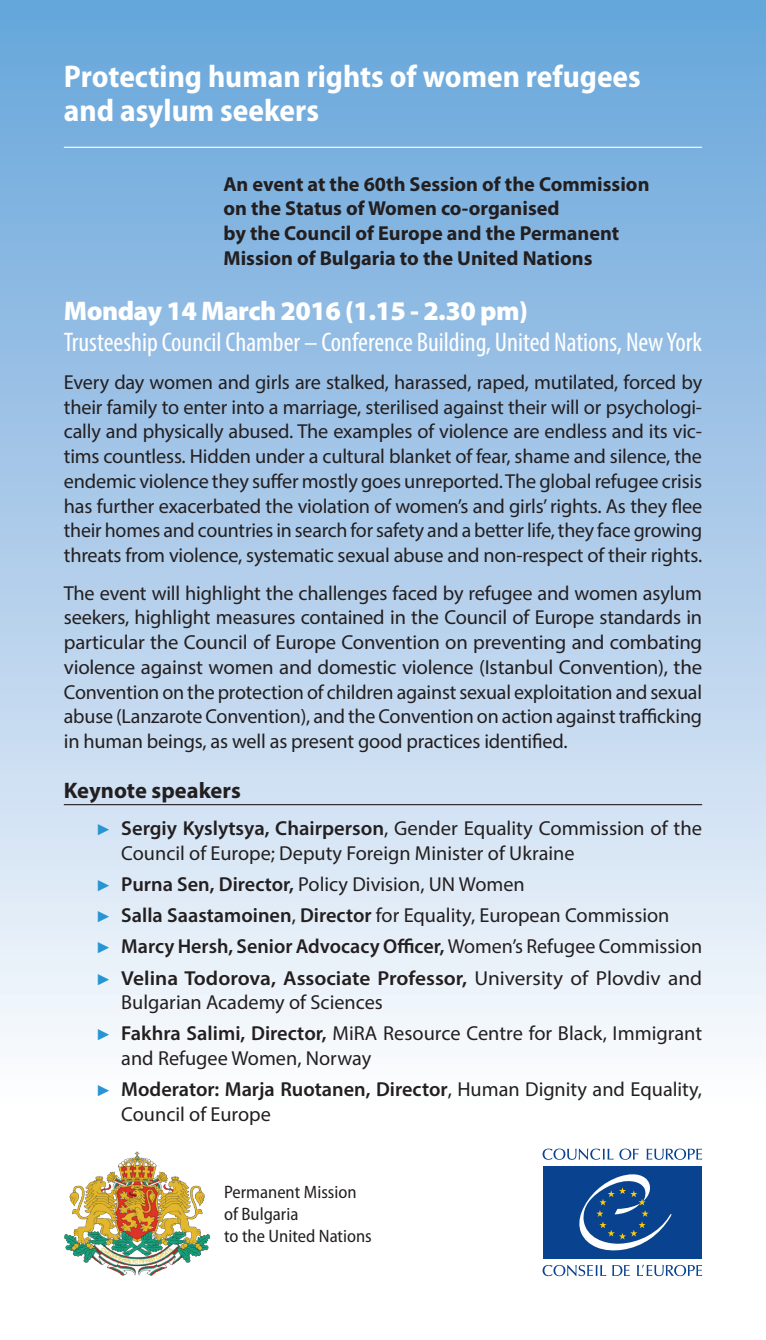
<style>
.page{position:relative;width:766px;height:1340px;background:#fff}
.page>*{position:absolute;margin:0;border:0;box-sizing:border-box;transform-origin:0 0}
.t1{font:700 semi-condensed 31.5px/33.8px "Myriad Pro";color:#fff}
.t2{font:condensed 27px "Myriad Pro";color:#fff}
.t3{font:900 27px "Myriad Pro";letter-spacing:-.02em;color:#fff}
.t4{font:700 22.5px "Myriad Pro";color:#231f20}
.t5{font:20.25px/24.8px "Myriad Pro";color:#231f20}
.t6{font:600 20.25px/31.1px "Myriad Pro";color:#231f20}
.t7{font:700 20.25px/24.8px "Myriad Pro";color:#231f20}
.t8{font:semi-condensed 18px/21.6px "Myriad Pro";color:#231f20}
.s1{font-family:"Arial";font-size:15.75px;color:#2895d3}
.s2{font-weight:600}
.s3{font-family:"Arial";font-weight:400;font-size:15.75px;color:#2895d3}
.s4{font-weight:400}
</style>
<div class="page">
<div style="left:0;top:0;width:765px;height:1105px;background:linear-gradient(to bottom,#65a3da,#fcfbfd)"></div>
<hr style="left:64px;top:147px;width:638px;height:1px;background:#fff">
<hr style="left:64px;top:804px;width:638px;height:1px;background:#231f20">
<svg style="left:619px;top:1148px;width:19px;height:11px"></svg>
<svg style="left:646px;top:1148px;width:56px;height:11px"></svg>
<svg style="left:542px;top:1148px;width:71px;height:11px"></svg>
<svg style="left:637px;top:1264px;width:65px;height:12px"></svg>
<svg style="left:612px;top:1265px;width:17px;height:10px"></svg>
<svg style="left:542px;top:1264px;width:64px;height:12px"></svg>
<div style="left:543px;top:1166px;width:158px;height:92px;background:#09428e"></div>
<svg style="left:579px;top:1174px;width:92px;height:76px"></svg>
<img style="left:64px;top:1151px;width:147px;height:125px">
<h1 class="t1" style="left:64px;top:59px;width:578px">Protecting human rights of women refugees and asylum seekers</h1>
<p class="t7" style="left:223px;top:171px;width:427px">An event at the 60th Session of the Commission on the Status of Women co-organised<br>by the Council of Europe and the Permanent Mission of Bulgaria to the United Nations</p>
<h2 class="t3" style="left:64px;top:292px;width:465px">Monday 14 March 2016 (1.15 - 2.30 pm)</h2>
<h2 class="t2" style="left:64px;top:326px;width:639px">Trusteeship Council Chamber – Conference Building, United Nations, New York</h2>
<p class="t5" style="left:64px;top:369px;width:639px;text-align:justify">Every day women and girls are stalked, harassed, raped, mutilated, forced by their family to enter into a marriage, sterilised against their will or psychologi&shy;cally and physically abused. The examples of violence are endless and its vic&shy;tims countless. Hidden under a cultural blanket of fear, shame and silence, the endemic violence they suffer mostly goes unreported. The global refugee crisis has further exacerbated the violation of women’s and girls’ rights. As they flee their homes and countries in search for safety and a better life, they face growing threats from violence, systematic sexual abuse and non-respect of their rights.</p>
<p class="t5" style="left:64px;top:580px;width:639px;text-align:justify">The event will highlight the challenges faced by refugee and women asylum seekers, highlight measures contained in the Council of Europe standards in particular the Council of Europe Convention on preventing and combating violence against women and domestic violence (Istanbul Convention), the Convention on the protection of children against sexual exploitation and sexual abuse (Lanzarote Convention), and the Convention on action against trafficking in human beings, as well as present good practices identified.</p>
<p class="t4" style="left:64px;top:775px;width:178px">Keynote speakers</p>
<p class="t5" style="left:121px;top:815px;width:582px;text-indent:-26px"><span class="s1">►</span> <span class="s2">Sergiy Kyslytsya, Chairperson</span>, Gender Equality Commission of the<br>Council of Europe; Deputy Foreign Minister of Ukraine</p>
<p class="t6" style="left:96px;top:868px;width:607px"><span class="s3">►</span> Purna Sen, Director, <span class="s4">Policy Division, UN Women<br></span><span class="s3">►</span> Salla Saastamoinen<span class="s4">,</span> Director <span class="s4">for Equality, European Commission<br></span><span class="s3">►</span> Marcy Hersh, Senior Advocacy Officer, <span class="s4">Women’s Refugee Commission </span><span class="s3">►</span> Velina Todorova, Associate Professor, <span class="s4">University of Plovdiv and</span></p>
<p class="t5" style="left:96px;top:986px;width:607px;line-height:31.1px;text-indent:26px">Bulgarian Academy of Sciences<br><span class="s1">►</span> <span class="s2">Fakhra Salimi, Director,</span> MiRA Resource Centre for Black, Immigrant</p>
<p class="t5" style="left:96px;top:1042px;width:607px;line-height:31.1px;text-indent:26px">and Refugee Women, Norway<br><span class="s1">►</span> <span class="s2">Moderator: Marja Ruotanen, Director</span>, Human Dignity and Equality,</p>
<p class="t5" style="left:121px;top:1101px;width:151px">Council of Europe</p>
<p class="t8" style="left:224px;top:1181px;width:149px">Permanent Mission of Bulgaria<br>to the United Nations</p>
</div>
